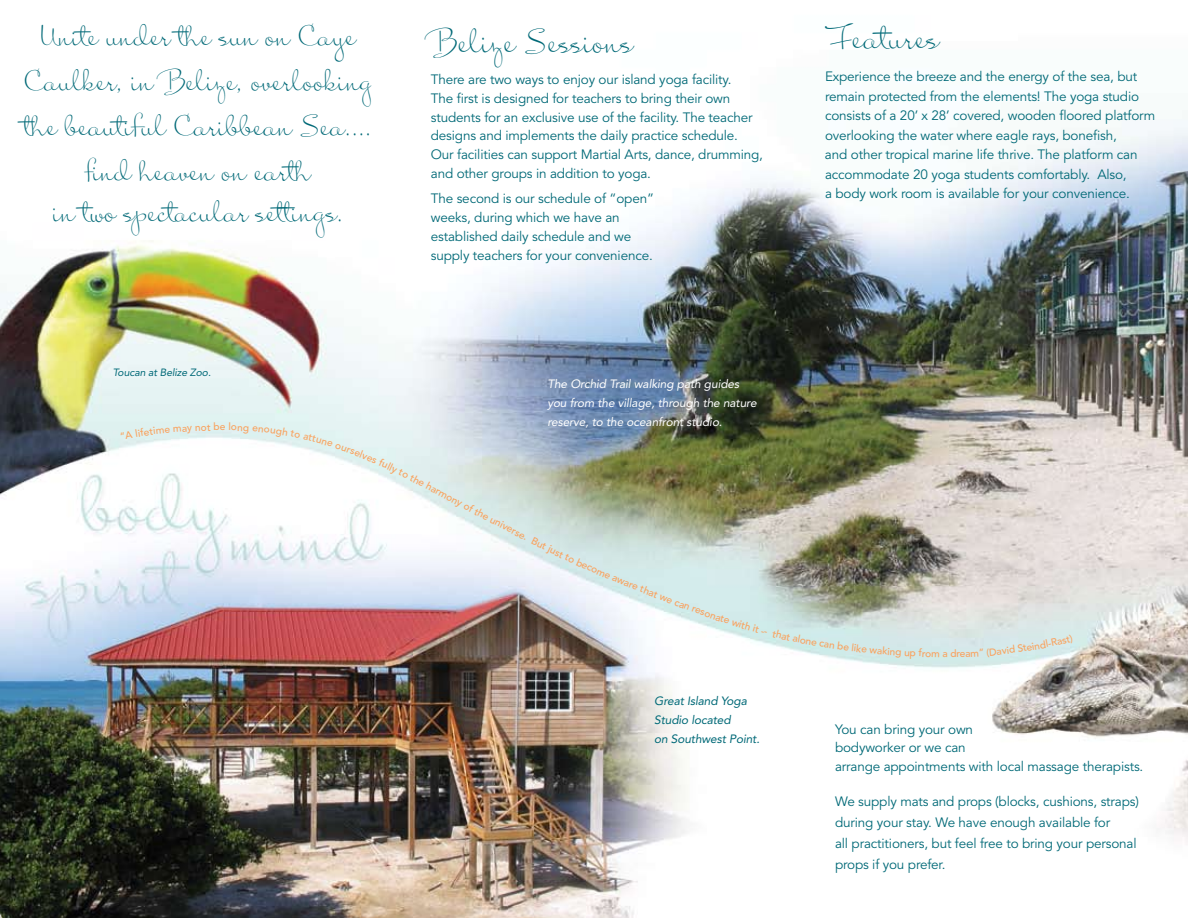
<style>
.page{position:relative;width:1188px;height:918px;background:#fff}
.page>*{position:absolute;margin:0;border:0;box-sizing:border-box;transform-origin:0 0}
.t1{font:30px "Mrs Blackfort";color:#006977}
.t2{font:26.4px/45px "Mrs Blackfort";color:#006977;text-align:center}
.t3{font:13.5px/18.8px "Avenir";letter-spacing:-.01em;color:#006977}
.t4{font:italic 12px/18.8px "Avenir";letter-spacing:-.01em;color:#fff}
.t5{font:italic 12px/18.8px "Avenir";letter-spacing:-.01em;color:#006977}
.t6{font:italic 10.5px "Avenir";letter-spacing:-.01em;color:#006977}
.t7{font:500 10.2px "Avenir";color:#f9a25e}
</style>
<div class="page">
<img style="left:0;top:119px;width:1188px;height:799px">
<div style="left:120px;top:423px;width:99px;height:16px;background:#def1ef"></div>
<svg style="left:229px;top:423px;width:192px;height:61px"></svg>
<svg style="left:586px;top:565px;width:24px;height:14px"></svg>
<svg style="left:704px;top:611px;width:178px;height:43px"></svg>
<svg style="left:905px;top:651px;width:11px;height:8px"></svg>
<div style="left:943px;top:634px;width:130px;height:23px;background:#d6e9ea"></div>
<h2 class="t2" style="left:25px;top:13px;width:350px">Unite under the sun on Caye<br>Caulker, in Belize, overlooking the beautiful Caribbean Sea.... find heaven on earth</h2>
<h2 class="t2" style="left:54px;top:189px;width:292px">in two spectacular settings.</h2>
<p class="t6" style="left:113px;top:366px;width:100px">Toucan at Belize Zoo.</p>
<p class="t7" style="left:220px;top:421px;width:7px">e</p>
<h1 class="t1" style="left:431px;top:24px;width:205px">Belize Sessions</h1>
<p class="t3" style="left:431px;top:70px;width:334px">There are two ways to enjoy our island yoga facility.<br>The first is designed for teachers to bring their own students for an exclusive use of the facility. The teacher designs and implements the daily practice schedule.<br>Our facilities can support Martial Arts, dance, drumming, and other groups in addition to yoga.</p>
<p class="t3" style="left:431px;top:190px;width:225px">The second is our schedule of “open” weeks, during which we have an established daily schedule and we supply teachers for your convenience.</p>
<p class="t4" style="left:547px;top:375px;width:211px">The Orchid Trail walking path guides you from the village, through the nature reserve, to the oceanfront studio.</p>
<p class="t7" style="left:422px;top:476px;width:74px;rotate:28deg">e harmony of th</p>
<p class="t7" style="left:486px;top:510px;width:51px;rotate:27deg">e universe.</p>
<p class="t7" style="left:535px;top:535px;width:36px;rotate:26deg">But just</p>
<p class="t7" style="left:568px;top:551px;width:26px;rotate:25deg">to be</p>
<p class="t7" style="left:615px;top:572px;width:29px;rotate:22deg">aware</p>
<p class="t7" style="left:643px;top:583px;width:43px;rotate:21deg">that we c</p>
<p class="t7" style="left:682px;top:598px;width:29px;rotate:20deg">an res</p>
<p class="t5" style="left:654px;top:692px;width:107px">Great Island Yoga<br>Studio located<br>on Southwest Point.</p>
<h1 class="t1" style="left:825px;top:20px;width:117px">Features</h1>
<p class="t3" style="left:825px;top:67px;width:332px;line-height:19.5px">Experience the breeze and the energy of the sea, but remain protected from the elements! The yoga studio consists of a 20’ x 28’ covered, wooden floored platform overlooking the water where eagle rays, bonefish,<br>and other tropical marine life thrive. The platform can accommodate 20 yoga students comfortably. Also,<br>a body work room is available for your convenience.</p>
<p class="t7" style="left:883px;top:645px;width:21px;rotate:4deg">king</p>
<p class="t7" style="left:919px;top:647px;width:23px;rotate:2deg">from</p>
<p class="t3" style="left:835px;top:720px;width:310px">You can bring your own<br>bodyworker or we can<br>arrange appointments with local massage therapists.</p>
<p class="t3" style="left:835px;top:791px;width:305px;line-height:21px">We supply mats and props (blocks, cushions, straps) during your stay. We have enough available for<br>all practitioners, but feel free to bring your personal props if you prefer.</p>
</div>
